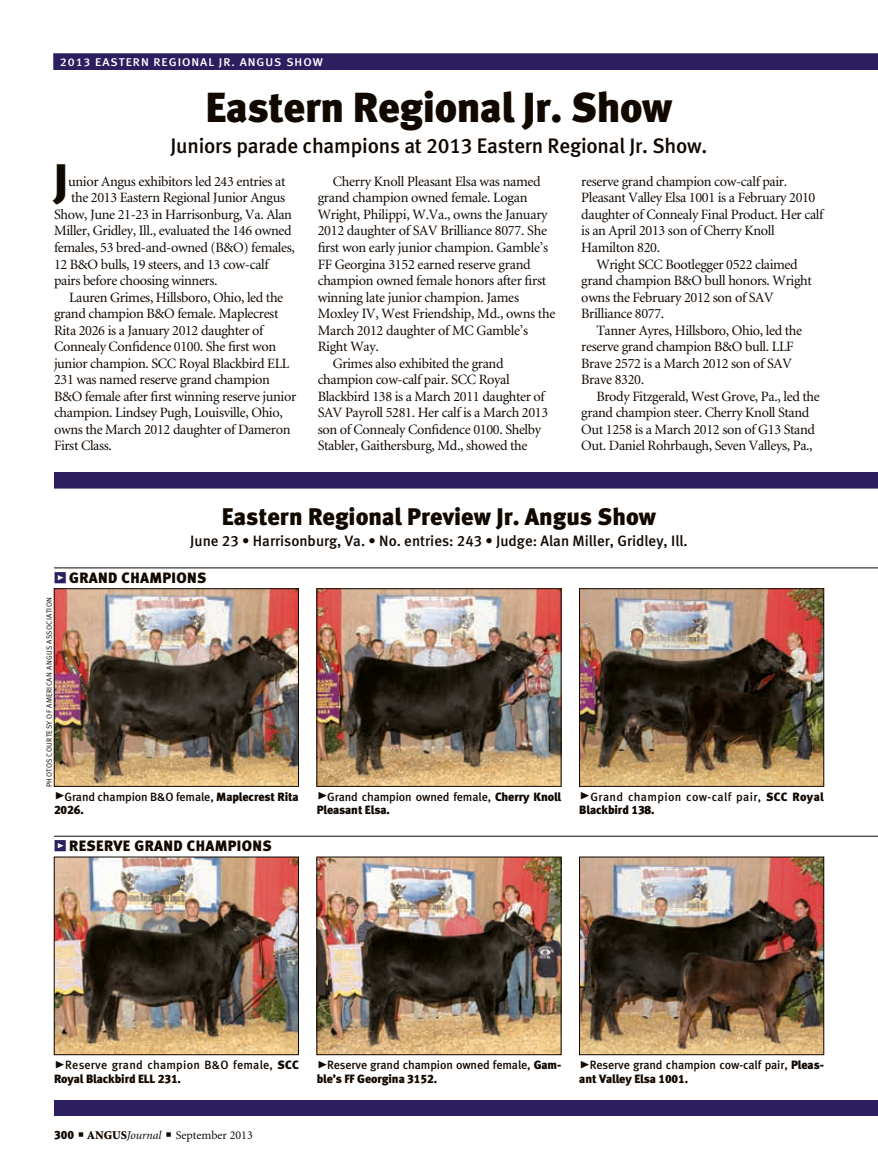
<style>
.page{position:relative;width:878px;height:1168px;background:#fff}
.page>*{position:absolute;margin:0;border:0;box-sizing:border-box;transform-origin:0 0}
.Drop_Cap{font:45.45px "Meta Black LF";color:#110800}
.headline{font:42px "Meta Black LF";letter-spacing:-.01em;color:#110800}
.Show_name{font:24px "Meta Black LF";color:#110800}
.deck{font:21px "Meta Medium LF";letter-spacing:-.01em;color:#110800}
.Judge_name{font:15px "Meta Medium LF";color:#110800}
.t1{font:15px "Meta Black LF";letter-spacing:.025em;color:#110800}
.body_text{font:14.25px/16.5px "Minion";letter-spacing:-.025em;color:#110800}
.Drop_Cap-2{font:14.25px "Minion";letter-spacing:-.025em;color:#110800}
.cutlines{font:12px/13.5px "Meta Medium LF";letter-spacing:-.01em;color:#110800}
.cutlines-2{font:12px/13.5px "Meta Medium LF";letter-spacing:.02em;color:#110800}
.cutlines-3{font:12px/13.5px "Meta Medium LF";letter-spacing:.03em;color:#110800}
.t2{font:12px "Minion";color:#110800}
.Judge_name-2{font:11.25px "Meta Medium LF";letter-spacing:.08em;color:#fff;scale:1.1 1}
.t3{font:7.5px "Meta Normal LF";letter-spacing:.04em;color:#110800}
.s1{font-family:"Meta Black Expert";color:#2c1e5f}
.s2{font-family:"Meta Black Caps Expert";font-size:21px}
.s3{font-family:"Meta Black LF"}
.s4{font-weight:900}
.s5{font-style:italic}
</style>
<div class="page">
<img style="left:56px;top:590px;width:240px;height:194px">
<div style="left:54px;top:588px;width:244px;height:198px;border:1px solid #110800"></div>
<img style="left:56px;top:859px;width:240px;height:194px">
<div style="left:54px;top:857px;width:244px;height:198px;border:1px solid #110800"></div>
<img style="left:318px;top:590px;width:241px;height:194px">
<div style="left:316px;top:588px;width:245px;height:198px;border:1px solid #110800"></div>
<img style="left:318px;top:859px;width:241px;height:194px">
<div style="left:316px;top:857px;width:245px;height:198px;border:1px solid #110800"></div>
<img style="left:581px;top:590px;width:241px;height:194px">
<div style="left:579px;top:588px;width:245px;height:198px;border:1px solid #110800"></div>
<img style="left:581px;top:859px;width:241px;height:194px">
<div style="left:579px;top:857px;width:245px;height:198px;border:1px solid #110800"></div>
<hr style="left:54px;top:568px;width:824px;height:1px;background:#110800">
<hr style="left:54px;top:836px;width:824px;height:1px;background:#110800">
<div style="left:53px;top:53px;width:825px;height:17px;background:#2c1e5f"></div>
<div style="left:54px;top:472px;width:824px;height:16px;background:#2c1e5f"></div>
<div style="left:54px;top:1100px;width:824px;height:15px;background:#2c1e5f"></div>
<p class="Judge_name-2" style="left:60px;top:55px;width:240px">2013 EASTERN REGIONAL JR. ANGUS SHOW</p>
<p class="headline" style="left:205px;top:82px;width:468px">Eastern Regional Jr. Show</p>
<p class="deck" style="left:170px;top:134px;width:538px">Juniors parade champions at 2013 Eastern Regional Jr. Show.</p>
<p class="Drop_Cap" style="left:54px;top:153px;width:15px">J</p>
<p class="Drop_Cap-2" style="left:68px;top:174px;width:219px">unior Angus exhibitors led 243 entries at</p>
<p class="Drop_Cap-2" style="left:71px;top:191px;width:215px">the 2013 Eastern Regional Junior Angus</p>
<p class="Drop_Cap-2" style="left:54px;top:207px;width:239px">Show, June 21-23 in Harrisonburg, Va. Alan</p>
<p class="Drop_Cap-2" style="left:54px;top:224px;width:239px">Miller, Gridley, Ill., evaluated the 146 owned</p>
<p class="Drop_Cap-2" style="left:54px;top:240px;width:242px">females, 53 bred-and-owned (B&amp;O) females,</p>
<p class="Drop_Cap-2" style="left:54px;top:257px;width:216px">12 B&amp;O bulls, 19 steers, and 13 cow-calf</p>
<p class="Drop_Cap-2" style="left:54px;top:273px;width:165px">pairs before choosing winners.</p>
<p class="body_text" style="left:54px;top:289px;width:244px;text-indent:15px">Lauren Grimes, Hillsboro, Ohio, led the grand champion B&amp;O female. Maplecrest Rita 2026 is a January 2012 daughter of Connealy Confidence 0100. She first won junior champion. SCC Royal Blackbird ELL 231 was named reserve grand champion B&amp;O female after first winning reserve junior champion. Lindsey Pugh, Louisville, Ohio, owns the March 2012 daughter of Dameron First Class.</p>
<p class="body_text" style="left:318px;top:174px;width:239px;text-indent:15px">Cherry Knoll Pleasant Elsa was named grand champion owned female. Logan Wright, Philippi, W.Va., owns the January 2012 daughter of SAV Brilliance 8077. She first won early junior champion. Gamble’s FF Georgina 3152 earned reserve grand champion owned female honors after first winning late junior champion. James Moxley IV, West Friendship, Md., owns the March 2012 daughter of MC Gamble’s Right Way.</p>
<p class="body_text" style="left:318px;top:355px;width:232px;text-indent:15px">Grimes also exhibited the grand champion cow-calf pair. SCC Royal Blackbird 138 is a March 2011 daughter of SAV Payroll 5281. Her calf is a March 2013 son of Connealy Confidence 0100. Shelby Stabler, Gaithersburg, Md., showed the</p>
<p class="body_text" style="left:581px;top:174px;width:243px">reserve grand champion cow-calf pair.<br>Pleasant Valley Elsa 1001 is a February 2010 daughter of Connealy Final Product. Her calf is an April 2013 son of Cherry Knoll Hamilton 820.</p>
<p class="body_text" style="left:581px;top:256px;width:232px;text-indent:15px">Wright SCC Bootlegger 0522 claimed grand champion B&amp;O bull honors. Wright owns the February 2012 son of SAV<br>Brilliance 8077.</p>
<p class="body_text" style="left:581px;top:322px;width:222px;text-indent:15px">Tanner Ayres, Hillsboro, Ohio, led the reserve grand champion B&amp;O bull. LLF<br>Brave 2572 is a March 2012 son of SAV<br>Brave 8320.</p>
<p class="body_text" style="left:581px;top:388px;width:240px;text-indent:15px">Brody Fitzgerald, West Grove, Pa., led the grand champion steer. Cherry Knoll Stand Out 1258 is a March 2012 son of G13 Stand Out. Daniel Rohrbaugh, Seven Valleys, Pa.,</p>
<p class="Show_name" style="left:222px;top:502px;width:435px">Eastern Regional Preview Jr. Angus Show</p>
<p class="Judge_name" style="left:190px;top:532px;width:499px">June 23 • Harrisonburg, Va. • No. entries: 243 • Judge: Alan Miller, Gridley, Ill.</p>
<p class="t1" style="left:54px;top:569px;width:154px"><span class="s1">z</span> GRAND CHAMPIONS</p>
<p class="t3" style="left:45px;top:787px;width:191px;rotate:-90deg">PHOTOS COURTESY OF AMERICAN ANGUS ASSOCIATION</p>
<p class="cutlines" style="left:54px;top:789px;width:246px"><span class="s2">@</span>Grand champion B&amp;O female, <span class="s3">Maplecrest Rita<br>2026.</span></p>
<p class="t1" style="left:54px;top:837px;width:219px"><span class="s1">z</span> RESERVE GRAND CHAMPIONS</p>
<p class="cutlines" style="left:316px;top:789px;width:246px"><span class="s2">@</span>Grand champion owned female, <span class="s3">Cherry Knoll<br>Pleasant Elsa.</span></p>
<p class="cutlines-3" style="left:579px;top:789px;width:246px"><span class="s2">@</span>Grand champion cow-calf pair, <span class="s3">SCC Royal<br>Blackbird 138.</span></p>
<p class="cutlines-2" style="left:54px;top:1058px;width:246px"><span class="s2">@</span>Reserve grand champion B&amp;O female, <span class="s3">SCC<br>Royal Blackbird ELL 231.</span></p>
<p class="t2" style="left:54px;top:1129px;width:200px"><span class="s3">300</span> ■ <span class="s4">ANGUS</span><span class="s5">Journal</span> ■ September 2013</p>
<p class="cutlines" style="left:316px;top:1058px;width:246px"><span class="s2">@</span>Reserve grand champion owned female, <span class="s3">Gam&shy;ble’s FF Georgina 3152.</span></p>
<p class="cutlines" style="left:579px;top:1058px;width:246px"><span class="s2">@</span>Reserve grand champion cow-calf pair, <span class="s3">Pleas&shy;ant Valley Elsa 1001.</span></p>
</div>
